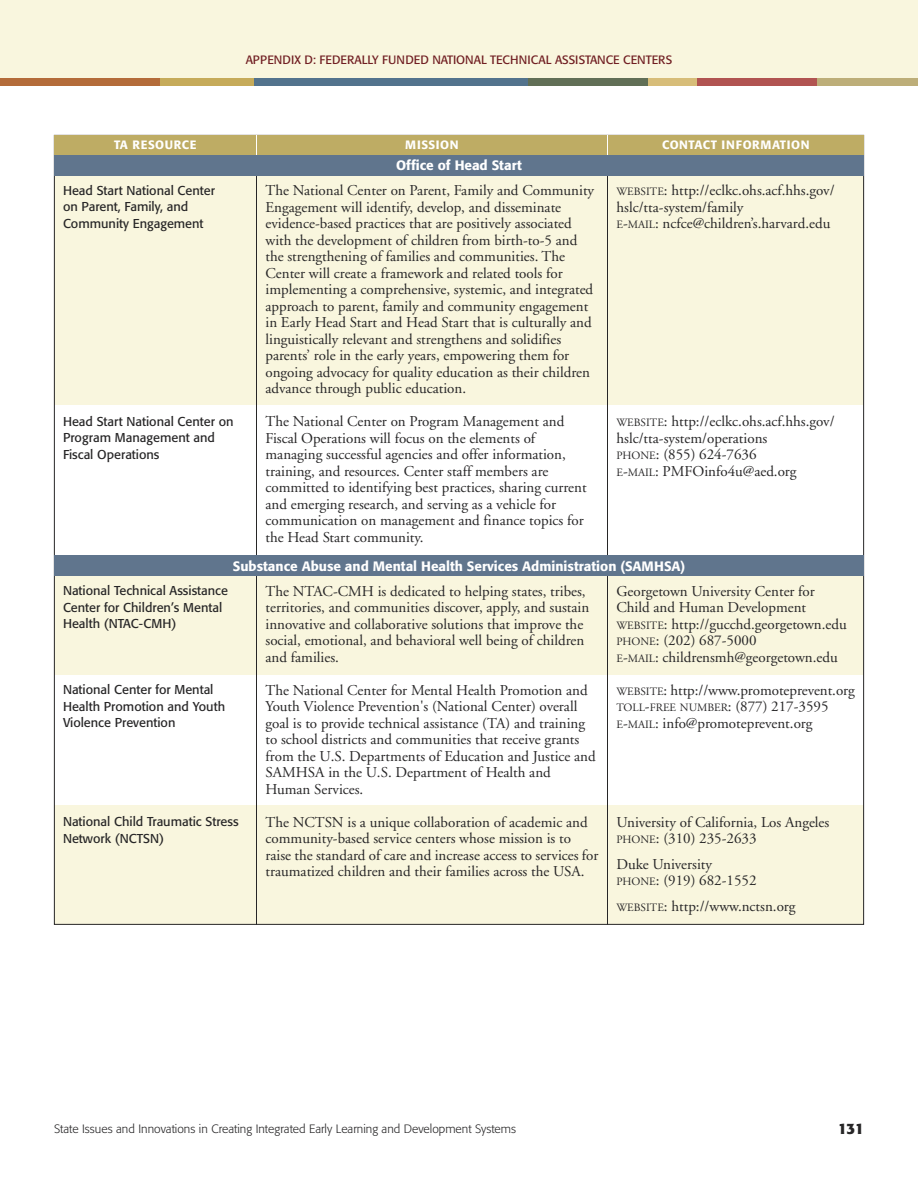
<style>
.page{position:relative;width:918px;height:1188px;background:#fff}
.page>*{position:absolute;margin:0;border:0;box-sizing:border-box;transform-origin:0 0}
.t1{font:15px/16.5px "Adobe Garamond";color:#272627}
.t2{font:700 15px "Formata";color:#272627}
.t3{font:500 13.5px "Formata";color:#fff}
.t4{font:12.75px/16.5px "Formata";color:#272627}
.t5{font:300 12px "Formata";color:#272627}
.t6{font:12px "Formata";color:#701e22}
.t7{font:500 12px "Formata";letter-spacing:.05em;color:#fff}
.s1{font-size:11.25px}
</style>
<div class="page">
<div style="left:54px;top:572px;width:810px;height:103px;background:#f9f6de"></div>
<div style="left:54px;top:805px;width:810px;height:120px;background:#f9f6de"></div>
<div style="left:0;top:0;width:918px;height:81px;background:#f9f6de"></div>
<div style="left:0;top:79px;width:161px;height:7px;background:#b46c3a"></div>
<div style="left:251px;top:79px;width:278px;height:7px;background:#53738d"></div>
<div style="left:160px;top:79px;width:94px;height:7px;background:#c6ab5a"></div>
<div style="left:528px;top:79px;width:120px;height:7px;background:#616f56"></div>
<div style="left:697px;top:79px;width:120px;height:7px;background:#b15451"></div>
<div style="left:648px;top:79px;width:49px;height:7px;background:#d7bd79"></div>
<div style="left:817px;top:79px;width:101px;height:7px;background:#bdae79"></div>
<div style="left:54px;top:172px;width:810px;height:233px;background:#f9f6de"></div>
<hr style="left:256px;top:159px;width:1px;height:766px;background:#272627">
<hr style="left:607px;top:159px;width:1px;height:766px;background:#272627">
<div style="left:54px;top:556px;width:810px;height:20px;background:#60758d"></div>
<div style="left:54px;top:135px;width:810px;height:20px;background:#beac64"></div>
<svg style="left:256px;top:135px;width:1px;height:20px"></svg>
<svg style="left:607px;top:135px;width:1px;height:20px"></svg>
<div style="left:54px;top:155px;width:810px;height:21px;background:#60758d"></div>
<p class="t6" style="left:246px;top:54px;width:428px">APPENDIX D: FEDERALLY FUNDED NATIONAL TECHNICAL ASSISTANCE CENTERS</p>
<p class="t7" style="left:114px;top:140px;width:84px">TA RESOURCE</p>
<p class="t4" style="left:63px;top:183px;width:154px">Head Start National Center on Parent, Family, and<br>Community Engagement</p>
<p class="t4" style="left:63px;top:414px;width:172px">Head Start National Center on<br>Program Management and<br>Fiscal Operations</p>
<p class="t7" style="left:405px;top:140px;width:55px">MISSION</p>
<p class="t7" style="left:662px;top:140px;width:149px">CONTACT INFORMATION</p>
<p class="t3" style="left:396px;top:160px;width:127px">Office of Head Start</p>
<p class="t1" style="left:266px;top:184px;width:330px">The National Center on Parent, Family and Community Engagement will identify, develop, and disseminate evidence-based practices that are positively associated with the development of children from birth-to-5 and the strengthening of families and communities. The Center will create a framework and related tools for implementing a comprehensive, systemic, and integrated approach to parent, family and community engagement in Early Head Start and Head Start that is culturally and linguistically relevant and strengthens and solidifies parents’ role in the early years, empowering them for ongoing advocacy for quality education as their children advance through public education.</p>
<p class="t1" style="left:266px;top:415px;width:323px">The National Center on Program Management and Fiscal Operations will focus on the elements of managing successful agencies and offer information, training, and resources. Center staff members are committed to identifying best practices, sharing current and emerging research, and serving as a vehicle for communication on management and finance topics for the Head Start community.</p>
<p class="t1" style="left:616px;top:184px;width:220px"><span class="s1">WEBSITE</span>: http://eclkc.ohs.acf.hhs.gov/ hslc/tta-system/family<br><span class="s1">E</span>-<span class="s1">MAIL</span>: ncfce@children’s.harvard.edu</p>
<p class="t1" style="left:616px;top:415px;width:220px"><span class="s1">WEBSITE</span>: http://eclkc.ohs.acf.hhs.gov/ hslc/tta-system/operations<br><span class="s1">PHONE</span>: (855) 624-7636<br><span class="s1">E</span>-<span class="s1">MAIL</span>: PMFOinfo4u@aed.org</p>
<p class="t3" style="left:233px;top:560px;width:454px">Substance Abuse and Mental Health Services Administration (SAMHSA)</p>
<p class="t4" style="left:63px;top:584px;width:167px">National Technical Assistance<br>Center for Children’s Mental<br>Health (NTAC-CMH)</p>
<p class="t4" style="left:63px;top:683px;width:164px">National Center for Mental<br>Health Promotion and Youth<br>Violence Prevention</p>
<p class="t4" style="left:63px;top:815px;width:177px">National Child Traumatic Stress<br>Network (NCTSN)</p>
<p class="t1" style="left:266px;top:584px;width:325px">The NTAC-CMH is dedicated to helping states, tribes, territories, and communities discover, apply, and sustain innovative and collaborative solutions that improve the social, emotional, and behavioral well being of children and families.</p>
<p class="t1" style="left:266px;top:683px;width:332px">The National Center for Mental Health Promotion and Youth Violence Prevention's (National Center) overall goal is to provide technical assistance (TA) and training to school districts and communities that receive grants from the U.S. Departments of Education and Justice and SAMHSA in the U.S. Department of Health and Human Services.</p>
<p class="t1" style="left:266px;top:815px;width:335px">The NCTSN is a unique collaboration of academic and community-based service centers whose mission is to raise the standard of care and increase access to services for traumatized children and their families across the USA.</p>
<p class="t1" style="left:616px;top:584px;width:232px">Georgetown University Center for Child and Human Development <span class="s1">WEBSITE</span>: http://gucchd.georgetown.edu <span class="s1">PHONE</span>: (202) 687-5000<br><span class="s1">E</span>-<span class="s1">MAIL</span>: childrensmh@georgetown.edu</p>
<p class="t1" style="left:616px;top:683px;width:240px"><span class="s1">WEBSITE</span>: http://www.promoteprevent.org<br><span class="s1">TOLL</span>-<span class="s1">FREE NUMBER</span>: (877) 217-3595<br><span class="s1">E</span>-<span class="s1">MAIL</span>: info@promoteprevent.org</p>
<p class="t1" style="left:616px;top:815px;width:214px">University of California, Los Angeles<br><span class="s1">PHONE</span>: (310) 235-2633</p>
<p class="t1" style="left:616px;top:857px;width:142px">Duke University<br><span class="s1">PHONE</span>: (919) 682-1552</p>
<p class="t1" style="left:616px;top:899px;width:181px"><span class="s1">WEBSITE</span>: http://www.nctsn.org</p>
<p class="t5" style="left:54px;top:1123px;width:464px">State Issues and Innovations in Creating Integrated Early Learning and Development Systems</p>
<p class="t2" style="left:838px;top:1122px;width:27px">131</p>
</div>
